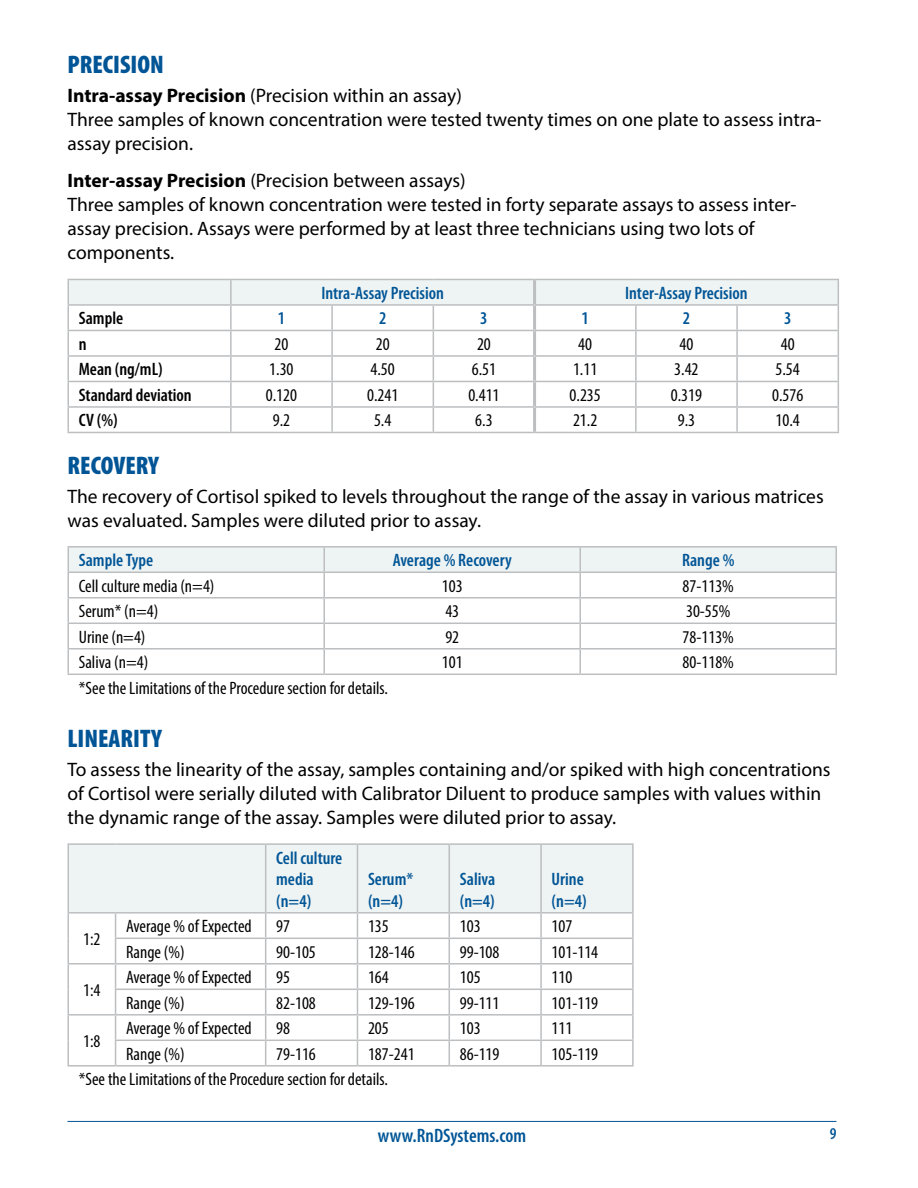
<style>
.page{position:relative;width:918px;height:1188px;background:#fff}
.page>*{position:absolute;margin:0;border:0;box-sizing:border-box;transform-origin:0 0}
.t1{font:900 condensed 25.5px "Myriad Pro";color:#005596}
.t2{font:19.5px/24px "Myriad Pro";color:#000}
.t3{font:600 condensed 19.5px "Myriad Pro";color:#005596}
.t4{font:condensed 18px "Myriad Pro";color:#000}
.t5{font:600 condensed 18px/21.6px "Myriad Pro";color:#005596}
.t6{font:600 condensed 18px "Myriad Pro";color:#000}
.t7{font:600 condensed 16.5px "Myriad Pro";color:#005596}
.s1{font-weight:700}
</style>
<div class="page">
<hr style="left:68px;top:1121px;width:768px;height:1px;background:#005596">
<svg style="left:68px;top:279px;width:771px;height:153px"></svg>
<hr style="left:68px;top:432px;width:163px;height:1px;background:#bcbec0">
<hr style="left:231px;top:432px;width:101px;height:1px;background:#bcbec0">
<hr style="left:332px;top:432px;width:101px;height:1px;background:#bcbec0">
<hr style="left:433px;top:432px;width:102px;height:1px;background:#bcbec0">
<hr style="left:535px;top:432px;width:101px;height:1px;background:#bcbec0">
<hr style="left:636px;top:432px;width:101px;height:1px;background:#bcbec0">
<hr style="left:737px;top:432px;width:102px;height:1px;background:#bcbec0">
<hr style="left:533px;top:280px;width:3px;height:24px;background:#bcbec0">
<hr style="left:533px;top:306px;width:3px;height:24px;background:#bcbec0">
<hr style="left:533px;top:331px;width:3px;height:24px;background:#bcbec0">
<hr style="left:533px;top:357px;width:3px;height:24px;background:#bcbec0">
<hr style="left:533px;top:382px;width:3px;height:24px;background:#bcbec0">
<hr style="left:533px;top:408px;width:3px;height:24px;background:#bcbec0">
<hr style="left:68px;top:546px;width:256px;height:2px;background:#bcbec0">
<hr style="left:324px;top:546px;width:256px;height:2px;background:#bcbec0">
<hr style="left:580px;top:546px;width:257px;height:2px;background:#bcbec0">
<hr style="left:68px;top:674px;width:256px;height:1px;background:#bcbec0">
<hr style="left:324px;top:674px;width:256px;height:1px;background:#bcbec0">
<hr style="left:580px;top:674px;width:257px;height:1px;background:#bcbec0">
<svg style="left:68px;top:547px;width:769px;height:127px"></svg>
<hr style="left:68px;top:843px;width:48px;height:2px;background:#bcbec0">
<hr style="left:116px;top:843px;width:150px;height:2px;background:#bcbec0">
<hr style="left:266px;top:843px;width:91px;height:2px;background:#bcbec0">
<hr style="left:357px;top:843px;width:92px;height:2px;background:#bcbec0">
<hr style="left:449px;top:843px;width:92px;height:2px;background:#bcbec0">
<hr style="left:541px;top:843px;width:93px;height:2px;background:#bcbec0">
<hr style="left:632px;top:845px;width:2px;height:67px;background:#bcbec0">
<hr style="left:541px;top:912px;width:93px;height:2px;background:#bcbec0">
<hr style="left:632px;top:914px;width:2px;height:24px;background:#bcbec0">
<hr style="left:541px;top:938px;width:93px;height:1px;background:#bcbec0">
<hr style="left:632px;top:939px;width:2px;height:24px;background:#bcbec0">
<hr style="left:541px;top:963px;width:93px;height:2px;background:#bcbec0">
<hr style="left:632px;top:965px;width:2px;height:24px;background:#bcbec0">
<hr style="left:541px;top:989px;width:93px;height:1px;background:#bcbec0">
<hr style="left:632px;top:990px;width:2px;height:24px;background:#bcbec0">
<hr style="left:541px;top:1014px;width:93px;height:2px;background:#bcbec0">
<hr style="left:632px;top:1016px;width:2px;height:24px;background:#bcbec0">
<svg style="left:68px;top:844px;width:565px;height:221px"></svg>
<hr style="left:541px;top:1040px;width:93px;height:1px;background:#bcbec0">
<hr style="left:540px;top:1041px;width:2px;height:24px;background:#bcbec0">
<hr style="left:632px;top:1041px;width:2px;height:24px;background:#bcbec0">
<hr style="left:116px;top:1065px;width:150px;height:2px;background:#bcbec0">
<hr style="left:266px;top:1065px;width:91px;height:2px;background:#bcbec0">
<hr style="left:357px;top:1065px;width:92px;height:2px;background:#bcbec0">
<hr style="left:449px;top:1065px;width:92px;height:2px;background:#bcbec0">
<hr style="left:541px;top:1065px;width:93px;height:2px;background:#bcbec0">
<hr style="left:68px;top:1065px;width:48px;height:2px;background:#bcbec0">
<h1 class="t1" style="left:68px;top:50px;width:98px">PRECISION</h1>
<p class="t2" style="left:68px;top:83px;width:756px"><span class="s1">Intra-assay Precision</span> (Precision within an assay)<br>Three samples of known concentration were tested twenty times on one plate to assess intra&shy;assay precision.</p>
<p class="t2" style="left:68px;top:168px;width:731px"><span class="s1">Inter-assay Precision</span> (Precision between assays)<br>Three samples of known concentration were tested in forty separate assays to assess inter&shy;assay precision. Assays were performed by at least three technicians using two lots of components.</p>
<p class="t5" style="left:321px;top:283px;width:124px">Intra-Assay Precision</p>
<p class="t5" style="left:625px;top:283px;width:124px">Inter-Assay Precision</p>
<p class="t6" style="left:79px;top:309px;width:46px">Sample</p>
<p class="t5" style="left:278px;top:308px;width:9px">1</p>
<p class="t5" style="left:379px;top:308px;width:9px">2</p>
<p class="t5" style="left:480px;top:308px;width:9px">3</p>
<p class="t5" style="left:582px;top:308px;width:9px">1</p>
<p class="t5" style="left:683px;top:308px;width:9px">2</p>
<p class="t5" style="left:784px;top:308px;width:9px">3</p>
<p class="t6" style="left:79px;top:334px;width:9px">n</p>
<p class="t4" style="left:275px;top:333px;width:15px">20</p>
<p class="t4" style="left:376px;top:333px;width:15px">20</p>
<p class="t4" style="left:477px;top:333px;width:15px">20</p>
<p class="t4" style="left:578px;top:333px;width:15px">40</p>
<p class="t4" style="left:680px;top:333px;width:15px">40</p>
<p class="t4" style="left:781px;top:333px;width:15px">40</p>
<p class="t6" style="left:79px;top:360px;width:86px">Mean (ng/mL)</p>
<p class="t4" style="left:269px;top:359px;width:26px">1.30</p>
<p class="t4" style="left:371px;top:359px;width:26px">4.50</p>
<p class="t4" style="left:472px;top:359px;width:26px">6.51</p>
<p class="t4" style="left:573px;top:359px;width:26px">1.11</p>
<p class="t4" style="left:674px;top:359px;width:26px">3.42</p>
<p class="t4" style="left:776px;top:359px;width:26px">5.54</p>
<p class="t6" style="left:79px;top:385px;width:114px">Standard deviation</p>
<p class="t4" style="left:266px;top:384px;width:33px">0.120</p>
<p class="t4" style="left:367px;top:384px;width:33px">0.241</p>
<p class="t4" style="left:468px;top:384px;width:33px">0.411</p>
<p class="t4" style="left:570px;top:384px;width:33px">0.235</p>
<p class="t4" style="left:671px;top:384px;width:33px">0.319</p>
<p class="t4" style="left:772px;top:384px;width:33px">0.576</p>
<p class="t6" style="left:79px;top:411px;width:40px">CV (%)</p>
<p class="t4" style="left:273px;top:410px;width:19px">9.2</p>
<p class="t4" style="left:374px;top:410px;width:19px">5.4</p>
<p class="t4" style="left:475px;top:410px;width:19px">6.3</p>
<p class="t4" style="left:573px;top:410px;width:26px">21.2</p>
<p class="t4" style="left:678px;top:410px;width:19px">9.3</p>
<p class="t4" style="left:776px;top:410px;width:26px">10.4</p>
<h1 class="t1" style="left:68px;top:451px;width:93px">RECOVERY</h1>
<p class="t2" style="left:68px;top:484px;width:758px">The recovery of Cortisol spiked to levels throughout the range of the assay in various matrices was evaluated. Samples were diluted prior to assay.</p>
<p class="t5" style="left:79px;top:550px;width:76px">Sample Type</p>
<p class="t5" style="left:393px;top:550px;width:120px">Average % Recovery</p>
<p class="t5" style="left:682px;top:550px;width:54px">Range %</p>
<p class="t4" style="left:79px;top:575px;width:137px">Cell culture media (n=4)</p>
<p class="t4" style="left:442px;top:575px;width:22px">103</p>
<p class="t4" style="left:683px;top:575px;width:53px">87-113%</p>
<p class="t4" style="left:79px;top:600px;width:81px">Serum* (n=4)</p>
<p class="t4" style="left:445px;top:600px;width:15px">43</p>
<p class="t4" style="left:686px;top:600px;width:46px">30-55%</p>
<p class="t4" style="left:79px;top:626px;width:68px">Urine (n=4)</p>
<p class="t4" style="left:445px;top:626px;width:15px">92</p>
<p class="t4" style="left:683px;top:626px;width:53px">78-113%</p>
<p class="t4" style="left:79px;top:651px;width:71px">Saliva (n=4)</p>
<p class="t4" style="left:442px;top:651px;width:22px">101</p>
<p class="t4" style="left:683px;top:651px;width:53px">80-118%</p>
<p class="t4" style="left:79px;top:677px;width:311px">*See the Limitations of the Procedure section for details.</p>
<h1 class="t1" style="left:68px;top:725px;width:96px">LINEARITY</h1>
<p class="t2" style="left:68px;top:757px;width:765px">To assess the linearity of the assay, samples containing and/or spiked with high concentrations of Cortisol were serially diluted with Calibrator Diluent to produce samples with values within the dynamic range of the assay. Samples were diluted prior to assay.</p>
<p class="t5" style="left:276px;top:847px;width:68px">Cell culture media (n=4)</p>
<p class="t5" style="left:368px;top:869px;width:47px">Serum* (n=4)</p>
<p class="t5" style="left:460px;top:869px;width:37px">Saliva (n=4)</p>
<p class="t5" style="left:552px;top:869px;width:37px">Urine (n=4)</p>
<p class="t4" style="left:83px;top:928px;width:19px">1:2</p>
<p class="t4" style="left:83px;top:979px;width:19px">1:4</p>
<p class="t4" style="left:126px;top:915px;width:127px">Average % of Expected</p>
<p class="t4" style="left:276px;top:915px;width:15px">97</p>
<p class="t4" style="left:368px;top:915px;width:22px">135</p>
<p class="t4" style="left:460px;top:915px;width:22px">103</p>
<p class="t4" style="left:552px;top:915px;width:22px">107</p>
<p class="t4" style="left:126px;top:941px;width:60px">Range (%)</p>
<p class="t4" style="left:276px;top:941px;width:41px">90-105</p>
<p class="t4" style="left:368px;top:941px;width:48px">128-146</p>
<p class="t4" style="left:460px;top:941px;width:41px">99-108</p>
<p class="t4" style="left:552px;top:941px;width:48px">101-114</p>
<p class="t4" style="left:126px;top:966px;width:127px">Average % of Expected</p>
<p class="t4" style="left:276px;top:966px;width:15px">95</p>
<p class="t4" style="left:368px;top:966px;width:22px">164</p>
<p class="t4" style="left:460px;top:966px;width:22px">105</p>
<p class="t4" style="left:552px;top:966px;width:22px">110</p>
<p class="t4" style="left:126px;top:992px;width:60px">Range (%)</p>
<p class="t4" style="left:276px;top:992px;width:41px">82-108</p>
<p class="t4" style="left:368px;top:992px;width:48px">129-196</p>
<p class="t4" style="left:460px;top:992px;width:41px">99-111</p>
<p class="t4" style="left:552px;top:992px;width:48px">101-119</p>
<p class="t4" style="left:126px;top:1017px;width:127px">Average % of Expected</p>
<p class="t4" style="left:276px;top:1017px;width:15px">98</p>
<p class="t4" style="left:368px;top:1017px;width:22px">205</p>
<p class="t4" style="left:460px;top:1017px;width:22px">103</p>
<p class="t4" style="left:552px;top:1017px;width:22px">111</p>
<p class="t4" style="left:126px;top:1043px;width:60px">Range (%)</p>
<p class="t4" style="left:276px;top:1043px;width:41px">79-116</p>
<p class="t4" style="left:368px;top:1043px;width:48px">187-241</p>
<p class="t4" style="left:460px;top:1043px;width:41px">86-119</p>
<p class="t4" style="left:552px;top:1043px;width:48px">105-119</p>
<p class="t4" style="left:79px;top:1069px;width:311px">*See the Limitations of the Procedure section for details.</p>
<p class="t4" style="left:83px;top:1030px;width:19px">1:8</p>
<p class="t3" style="left:378px;top:1124px;width:150px">www.RnDSystems.com</p>
<p class="t7" style="left:830px;top:1125px;width:8px">9</p>
</div>
